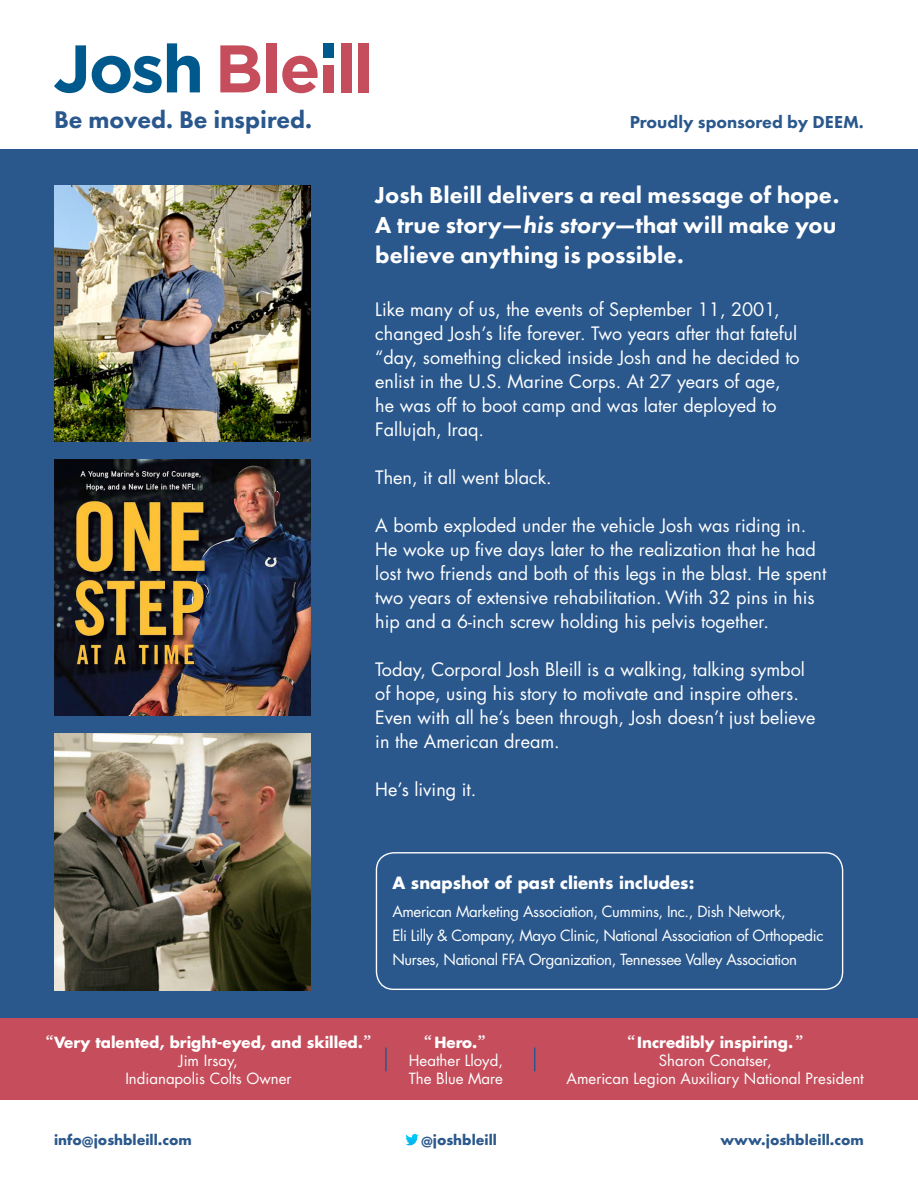
<style>
.page{position:relative;width:918px;height:1188px;background:#fff}
.page>*{position:absolute;margin:0;border:0;box-sizing:border-box;transform-origin:0 0}
.t1{font:800 25.05px "Futura PT";color:#2a588d}
.t2{font:800 24px/30px "Futura PT";color:#fff}
.t3{font:18px/24px "Futura Std";color:#fff}
.t4{font:800 18px "Futura PT";color:#2a588d}
.t5{font:18px "Tiempos Text";color:#fff}
.t6{font:700 16.5px "Futura Std";color:#fff}
.t7{font:15px/24px "Futura Std";letter-spacing:-.025em;color:#fff}
.t8{font:15px/18px "Futura Std";color:#fff;text-align:center}
.t9{font:700 15px "Futura Std";color:#fff}
.t10{font:700 13.5px "Futura";color:#2a588d}
.s1{font-style:italic}
</style>
<div class="page">
<div style="left:0;top:149px;width:918px;height:944px;background:#2a588d"></div>
<div style="left:0;top:1019px;width:918px;height:81px;background:#c64e5c"></div>
<img style="left:54px;top:733px;width:257px;height:257px">
<img style="left:54px;top:459px;width:257px;height:257px">
<img style="left:54px;top:185px;width:257px;height:257px">
<hr style="left:385px;top:1048px;width:2px;height:23px;background:#2a588d">
<hr style="left:534px;top:1048px;width:2px;height:23px;background:#2a588d">
<img style="left:405px;top:1134px;width:14px;height:11px">
<svg style="left:54px;top:45px;width:32px;height:48px"></svg>
<svg style="left:92px;top:43px;width:108px;height:50px"></svg>
<svg style="left:220px;top:45px;width:40px;height:47px"></svg>
<div style="left:267px;top:43px;width:10px;height:49px;background:#c64e5c"></div>
<svg style="left:282px;top:56px;width:36px;height:37px"></svg>
<div style="left:323px;top:43px;width:11px;height:15px;background:#00598c"></div>
<div style="left:323px;top:65px;width:11px;height:27px;background:#c64e5c"></div>
<div style="left:341px;top:43px;width:10px;height:49px;background:#c64e5c"></div>
<div style="left:358px;top:43px;width:11px;height:49px;background:#c64e5c"></div>
<div style="left:376px;top:852px;width:467px;height:138px;border:1px solid #fff;border-radius:18px"></div>
<p class="t1" style="left:54px;top:103px;width:260px">Be moved. Be inspired.</p>
<p class="t4" style="left:630px;top:110px;width:236px">Proudly sponsored by DEEM.</p>
<p class="t2" style="left:375px;top:180px;width:466px">Josh Bleill delivers a real message of hope.</p>
<p class="t2" style="left:375px;top:210px;width:463px">A true story—<span class="s1">his story</span>—that will make you believe anything is possible.</p>
<p class="t3" style="left:375px;top:297px;width:426px">Like many of us, the events of September 11, 2001, changed Josh’s life forever. Two years after that fateful “day, something clicked inside Josh and he decided to enlist in the U.S. Marine Corps. At 27 years of age, he was off to boot camp and was later deployed to Fallujah, Iraq.</p>
<p class="t3" style="left:375px;top:465px;width:178px">Then, it all went black.</p>
<p class="t3" style="left:375px;top:513px;width:453px">A bomb exploded under the vehicle Josh was riding in.<br>He woke up five days later to the realization that he had lost two friends and both of this legs in the blast. He spent two years of extensive rehabilitation. With 32 pins in his hip and a 6-inch screw holding his pelvis together.</p>
<p class="t3" style="left:375px;top:657px;width:442px">Today, Corporal Josh Bleill is a walking, talking symbol of hope, using his story to motivate and inspire others.<br>Even with all he’s been through, Josh doesn’t just believe in the American dream.</p>
<p class="t3" style="left:375px;top:777px;width:103px">He’s living it.</p>
<p class="t6" style="left:392px;top:872px;width:303px">A snapshot of past clients includes:</p>
<p class="t7" style="left:392px;top:899px;width:395px">American Marketing Association, Cummins, Inc., Dish Network,</p>
<p class="t7" style="left:392px;top:923px;width:433px">Eli Lilly &amp; Company, Mayo Clinic, National Association of Orthopedic<br>Nurses, National FFA Organization, Tennessee Valley Association</p>
<p class="t9" style="left:54px;top:1032px;width:310px">Very talented, bright-eyed, and skilled.</p>
<p class="t8" style="left:179px;top:1051px;width:60px">Jim Irsay,</p>
<p class="t8" style="left:125px;top:1069px;width:168px">Indianapolis Colts Owner</p>
<p class="t9" style="left:637px;top:1032px;width:157px">Incredibly inspiring.</p>
<p class="t8" style="left:567px;top:1051px;width:299px">Sharon Conatser,<br>American Legion Auxiliary National President</p>
<p class="t5" style="left:46px;top:1030px;width:10px">“</p>
<p class="t5" style="left:363px;top:1030px;width:10px">”</p>
<p class="t5" style="left:424px;top:1030px;width:10px">“</p>
<p class="t5" style="left:478px;top:1030px;width:10px">”</p>
<p class="t5" style="left:627px;top:1030px;width:10px">“</p>
<p class="t5" style="left:795px;top:1030px;width:10px">”</p>
<p class="t9" style="left:435px;top:1032px;width:44px">Hero.</p>
<p class="t8" style="left:409px;top:1051px;width:96px;text-align:left">Heather Lloyd,<br>The Blue Mare</p>
<p class="t10" style="left:54px;top:1130px;width:139px">info@joshbleill.com</p>
<p class="t10" style="left:421px;top:1130px;width:77px">@joshbleill</p>
<p class="t10" style="left:720px;top:1130px;width:145px">www.joshbleill.com</p>
</div>
